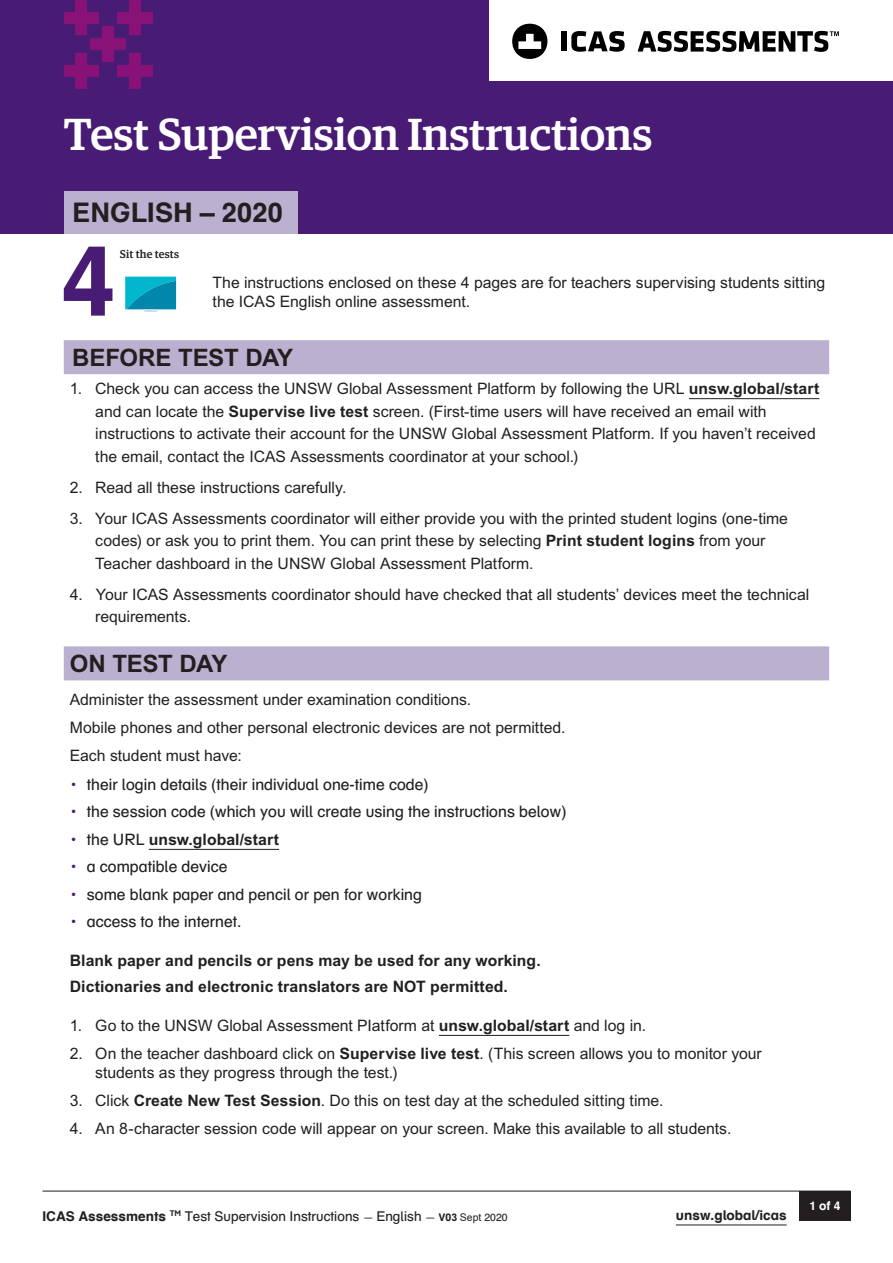
<style>
.page{position:relative;width:893px;height:1263px;background:#fff}
.page>*{position:absolute;margin:0;border:0;box-sizing:border-box;transform-origin:0 0}
.t1{font:500 45px "Guardian Egyp";color:#fff}
.t2{font:700 27px "UNSW Schulbuch Sued";letter-spacing:.005em;color:#231f20}
.t3{font:700 24px "Arial MT Std";letter-spacing:-.005em;color:#231f20}
.t4{font:15.75px/22.5px "Arial MT Std";color:#231f20}
.t5{font:15.75px "UNSW Schulbuch Sued";color:#231f20}
.t6{font:700 15.75px/26px "Arial MT Std";letter-spacing:.005em;color:#231f20}
.t7{font:13.5px "UNSW Schulbuch Sued";color:#231f20}
.t8{font:700 13.5px "UNSW Schulbuch Sued";color:#231f20}
.t9{font:700 12px "UNSW Schulbuch Sued";color:#fff}
.t10{font:500 11.25px "Guardian Egyp";letter-spacing:.01em;color:#231f20}
.s1{font-weight:700}
.s2{color:#481c74}
.s3{font-family:"UNSW Schulbuch Sued";font-weight:400;color:#481c74}
.s4{font-family:"UNSW Schulbuch Sued";font-weight:400}
.s5{font-size:10.5px}
.s6{font-weight:700;font-size:10.5px}
.s7{font-family:"Arial";font-weight:700;font-size:10.5px}
.s8{font-family:"Arial";font-size:10.5px}
</style>
<div class="page">
<hr style="left:43px;top:1191px;width:807px;height:1px;background:#231f20">
<hr style="left:676px;top:1224px;width:111px;height:1px;background:#231f20">
<div style="left:799px;top:1191px;width:51px;height:29px;background:#231f20"></div>
<div style="left:0;top:0;width:893px;height:234px;background:#481c74"></div>
<div style="left:75px;top:0;width:12px;height:12px;background:#881277"></div>
<div style="left:75px;top:12px;width:12px;height:11px;background:#881277"></div>
<div style="left:75px;top:23px;width:12px;height:12px;background:#881277"></div>
<div style="left:64px;top:12px;width:11px;height:11px;background:#881277"></div>
<div style="left:87px;top:12px;width:12px;height:11px;background:#881277"></div>
<div style="left:75px;top:54px;width:12px;height:11px;background:#881277"></div>
<div style="left:75px;top:65px;width:12px;height:12px;background:#881277"></div>
<div style="left:75px;top:77px;width:12px;height:12px;background:#881277"></div>
<div style="left:64px;top:65px;width:11px;height:12px;background:#881277"></div>
<div style="left:87px;top:65px;width:12px;height:12px;background:#881277"></div>
<div style="left:129px;top:54px;width:12px;height:11px;background:#881277"></div>
<div style="left:129px;top:65px;width:12px;height:12px;background:#881277"></div>
<div style="left:129px;top:77px;width:12px;height:12px;background:#881277"></div>
<div style="left:117px;top:65px;width:12px;height:12px;background:#881277"></div>
<div style="left:141px;top:65px;width:11px;height:12px;background:#881277"></div>
<div style="left:129px;top:0;width:12px;height:12px;background:#881277"></div>
<div style="left:129px;top:12px;width:12px;height:11px;background:#881277"></div>
<div style="left:129px;top:23px;width:12px;height:12px;background:#881277"></div>
<div style="left:117px;top:12px;width:12px;height:11px;background:#881277"></div>
<div style="left:141px;top:12px;width:11px;height:11px;background:#881277"></div>
<div style="left:102px;top:27px;width:12px;height:11px;background:#881277"></div>
<div style="left:102px;top:38px;width:12px;height:12px;background:#881277"></div>
<div style="left:102px;top:50px;width:12px;height:12px;background:#881277"></div>
<div style="left:91px;top:38px;width:11px;height:12px;background:#881277"></div>
<div style="left:114px;top:38px;width:12px;height:12px;background:#881277"></div>
<div style="left:489px;top:0;width:404px;height:81px;background:#fff"></div>
<div style="left:561px;top:31px;width:6px;height:20px;background:#000"></div>
<svg style="left:571px;top:31px;width:54px;height:21px"></svg>
<svg style="left:512px;top:24px;width:35px;height:35px"></svg>
<svg style="left:638px;top:31px;width:201px;height:21px"></svg>
<div style="left:64px;top:191px;width:234px;height:43px;background:#bbb0cf"></div>
<svg style="left:64px;top:340px;width:765px;height:340px"></svg>
<hr style="left:689px;top:398px;width:130px;height:1px;background:#231f20">
<hr style="left:149px;top:849px;width:130px;height:1px;background:#231f20">
<hr style="left:439px;top:1035px;width:130px;height:1px;background:#231f20">
<svg style="left:64px;top:247px;width:113px;height:69px"></svg>
<h1 class="t1" style="left:64px;top:102px;width:590px">Test Supervision Instructions</h1>
<h2 class="t2" style="left:72px;top:195px;width:212px">ENGLISH – 2020</h2>
<p class="t10" style="left:120px;top:246px;width:60px">Sit the tests</p>
<p class="t4" style="left:213px;top:272px;width:614px;line-height:19.5px">The instructions enclosed on these 4 pages are for teachers supervising students sitting the ICAS English online assessment.</p>
<h3 class="t3" style="left:72px;top:343px;width:223px">BEFORE TEST DAY</h3>
<p class="t4" style="left:95px;top:377px;width:726px;text-indent:-26px">1. Check you can access the UNSW Global Assessment Platform by following the URL <span class="s1">unsw.global/start </span>and can locate the <span class="s1">Supervise live test</span> screen. (First-time users will have received an email with instructions to activate their account for the UNSW Global Assessment Platform. If you haven’t received the email, contact the ICAS Assessments coordinator at your school.)</p>
<p class="t4" style="left:70px;top:476px;width:278px">2. Read all these instructions carefully.</p>
<p class="t4" style="left:95px;top:507px;width:694px;text-indent:-26px">3. Your ICAS Assessments coordinator will either provide you with the printed student logins (one-time codes) or ask you to print them. You can print these by selecting <span class="s1">Print student logins</span> from your<br>Teacher dashboard in the UNSW Global Assessment Platform.</p>
<p class="t4" style="left:95px;top:583px;width:715px;text-indent:-26px">4. Your ICAS Assessments coordinator should have checked that all students’ devices meet the technical requirements.</p>
<h3 class="t3" style="left:70px;top:649px;width:159px">ON TEST DAY</h3>
<p class="t4" style="left:70px;top:685px;width:497px;line-height:28px">Administer the assessment under examination conditions.<br>Mobile phones and other personal electronic devices are not permitted.<br>Each student must have:</p>
<p class="t5" style="left:70px;top:775px;width:361px"><span class="s2">•</span> their login details (their individual one-time code)</p>
<p class="t5" style="left:70px;top:802px;width:498px"><span class="s2">•</span> the session code (which you will create using the instructions below)</p>
<p class="t6" style="left:70px;top:826px;width:211px"><span class="s3">•</span> <span class="s4">the URL</span> unsw.global/start</p>
<p class="t5" style="left:70px;top:857px;width:159px"><span class="s2">•</span> a compatible device</p>
<p class="t5" style="left:70px;top:884px;width:354px"><span class="s2">•</span> some blank paper and pencil or pen for working</p>
<p class="t5" style="left:70px;top:911px;width:173px"><span class="s2">•</span> access to the internet.</p>
<p class="t6" style="left:70px;top:947px;width:472px">Blank paper and pencils or pens may be used for any working.<br>Dictionaries and electronic translators are NOT permitted.</p>
<p class="t4" style="left:70px;top:1014px;width:578px">1. Go to the UNSW Global Assessment PIatform at <span class="s1">unsw.global/start</span> and log in.</p>
<p class="t4" style="left:95px;top:1043px;width:668px;line-height:19.5px;text-indent:-26px">2. On the teacher dashboard click on <span class="s1">Supervise live test</span>. (This screen allows you to monitor your students as they progress through the test.)</p>
<p class="t4" style="left:70px;top:1089px;width:595px">3. Click <span class="s1">Create New Test Session</span>. Do this on test day at the scheduled sitting time.</p>
<p class="t4" style="left:70px;top:1117px;width:663px">4. An 8-character session code will appear on your screen. Make this available to all students.</p>
<p class="t7" style="left:43px;top:1207px;width:467px"><span class="s1">ICAS Assessments</span> <sup>TM</sup> Test Supervision Instructions <span class="s5">—</span> English <span class="s5">—</span> <span class="s6">V0</span><span class="s7">3</span> <span class="s8">Sept</span> <span class="s5">2020</span></p>
<p class="t8" style="left:676px;top:1207px;width:112px">unsw.global/icas</p>
<p class="t9" style="left:809px;top:1198px;width:33px">1 of 4</p>
</div>
